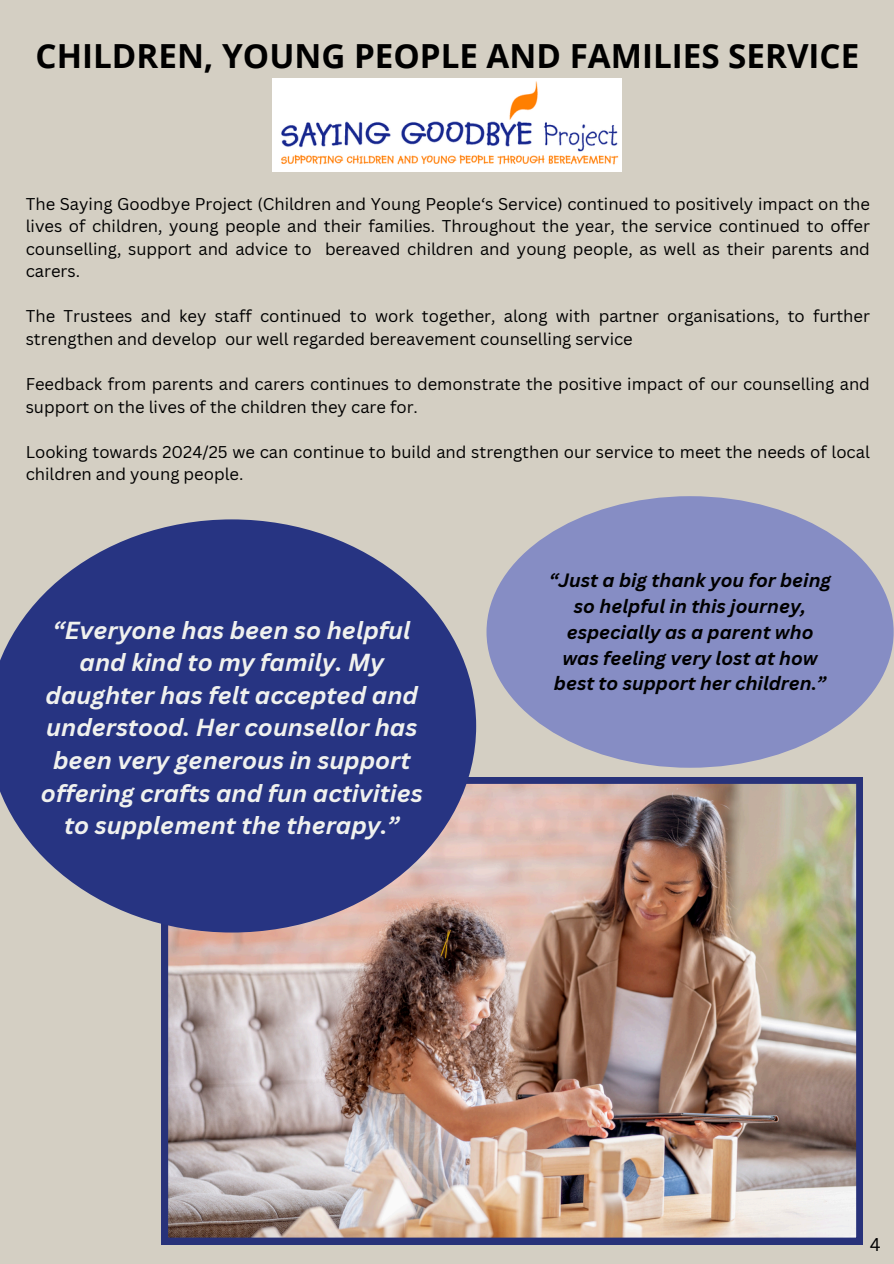
<style>
.page{position:relative;width:894px;height:1264px;background:#fff}
.page>*{position:absolute;margin:0;border:0;box-sizing:border-box;transform-origin:0 0}
.t1{font:700 33.15px "Open Sans";color:#000}
.t2{font:italic 700 24px/32.7px "Canva Sans";color:#f0f1ee;text-align:center}
.t3{font:italic 700 18.75px/25.8px "Canva Sans";color:#000;text-align:center}
.t4{font:18px "Canva Sans";color:#000}
.t5{font:16.65px/22.5px "Canva Sans";color:#000}
</style>
<div class="page">
<div style="left:0;top:0;width:893px;height:1263px;background:#d4cfc3"></div>
<img style="left:161px;top:777px;width:701px;height:467px">
<svg style="left:0;top:519px;width:476px;height:413px;fill:#273482"></svg>
<div style="left:486px;top:496px;width:407px;height:271px;background:#868dc4;border-radius:50%"></div>
<img style="left:272px;top:79px;width:349px;height:92px">
<h1 class="t1" style="left:36px;top:33px;width:825px">CHILDREN, YOUNG PEOPLE AND FAMILIES SERVICE</h1>
<p class="t5" style="left:26px;top:192px;width:845px;text-align:justify">The Saying Goodbye Project (Children and Young People‘s Service) continued to positively impact on the lives of children, young people and their families. Throughout the year, the service continued to offer counselling, support and advice to bereaved children and young people, as well as their parents and carers.</p>
<p class="t5" style="left:26px;top:305px;width:845px">The Trustees and key staff continued to work together, along with partner organisations, to further strengthen and develop our well regarded bereavement counselling service</p>
<p class="t5" style="left:26px;top:372px;width:845px">Feedback from parents and carers continues to demonstrate the positive impact of our counselling and support on the lives of the children they care for.</p>
<p class="t5" style="left:26px;top:440px;width:845px">Looking towards 2024/25 we can continue to build and strengthen our service to meet the needs of local children and young people.</p>
<p class="t2" style="left:41px;top:613px;width:383px">“Everyone has been so helpful and kind to my family. My daughter has felt accepted and understood. Her counsellor has been very generous in support offering crafts and fun activities to supplement the therapy.”</p>
<h3 class="t3" style="left:549px;top:567px;width:283px">“Just a big thank you for being so helpful in this journey, especially as a parent who was feeling very lost at how best to support her children.”</h3>
<p class="t4" style="left:869px;top:1231px;width:12px">4</p>
</div>
